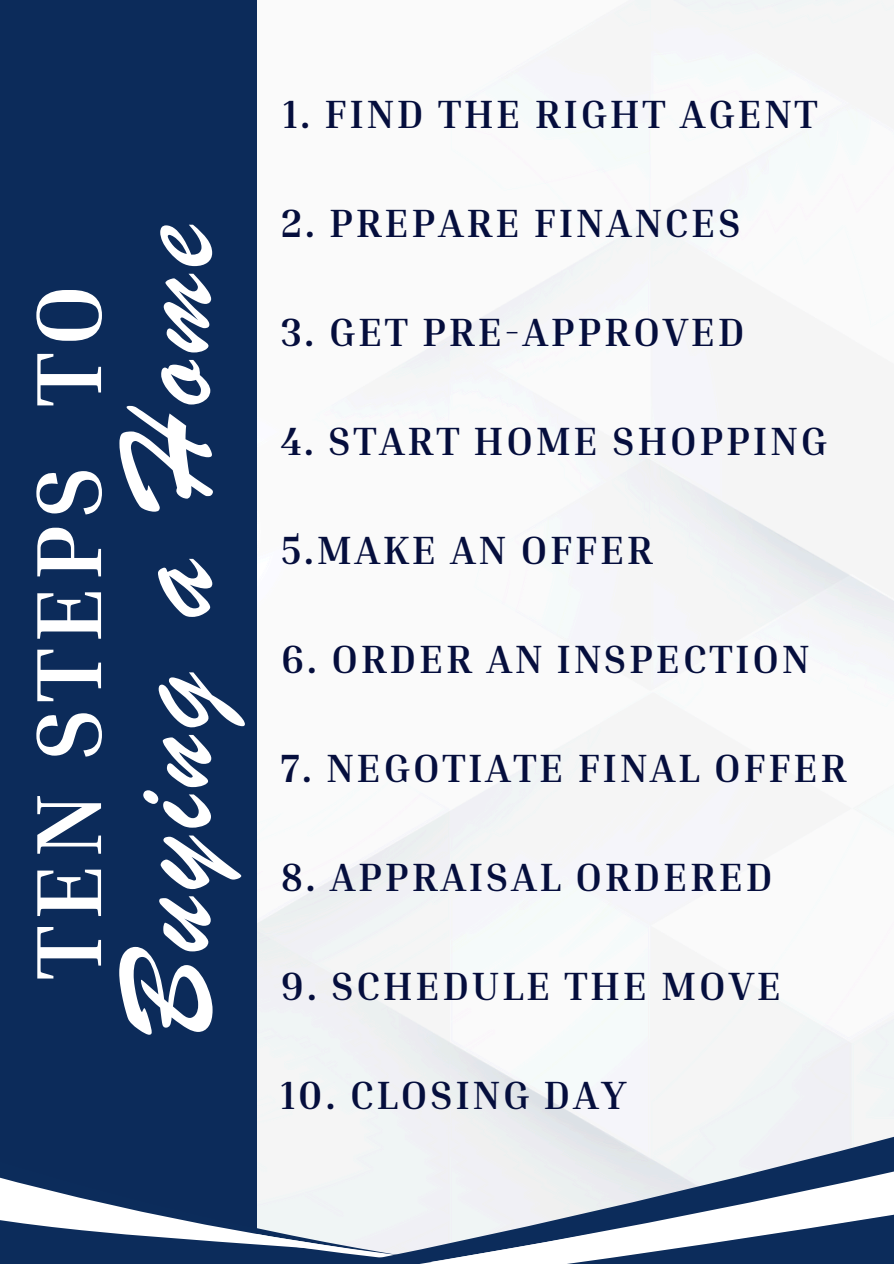
<style>
.page{position:relative;width:894px;height:1264px;background:#fff}
.page>*{position:absolute;margin:0;border:0;box-sizing:border-box;transform-origin:0 0}
.t1{font:139.8px "Brush Script";color:#fff}
.t2{font:700 93.6px "Inria Serif";letter-spacing:.06em;color:#fff}
.t3{font:700 40.35px "Inria Serif";letter-spacing:.06em;color:#050e3d}
</style>
<div class="page">
<img style="left:256px;top:0;width:637px;height:927px">
<div style="left:0;top:0;width:256px;height:1263px;background:#0c2b5a"></div>
<div style="left:256px;top:927px;width:506px;height:64px;background:#f5f5f6"></div>
<svg style="left:0;top:991px;width:893px;height:235px"></svg>
<svg style="left:44px;top:1053px;width:849px;height:210px;fill:#f0f0f5"></svg>
<h1 class="t2" style="left:10px;top:979px;width:697px;rotate:-90deg">TEN STEPS TO</h1>
<h2 class="t1" style="left:86px;top:1037px;width:814px;rotate:-90deg">Buying a Home</h2>
<p class="t3" style="left:283px;top:89px;width:536px">1. FIND THE RIGHT AGENT</p>
<p class="t3" style="left:280px;top:198px;width:461px">2. PREPARE FINANCES</p>
<p class="t3" style="left:280px;top:307px;width:465px">3. GET PRE-APPROVED</p>
<p class="t3" style="left:280px;top:416px;width:548px">4. START HOME SHOPPING</p>
<p class="t3" style="left:280px;top:524px;width:374px">5.MAKE AN OFFER</p>
<p class="t3" style="left:280px;top:633px;width:530px">6. ORDER AN INSPECTION</p>
<p class="t3" style="left:280px;top:742px;width:567px">7. NEGOTIATE FINAL OFFER</p>
<p class="t3" style="left:280px;top:851px;width:493px">8. APPRAISAL ORDERED</p>
<p class="t3" style="left:280px;top:960px;width:502px">9. SCHEDULE THE MOVE</p>
<p class="t3" style="left:280px;top:1069px;width:347px">10. CLOSING DAY</p>
</div>
